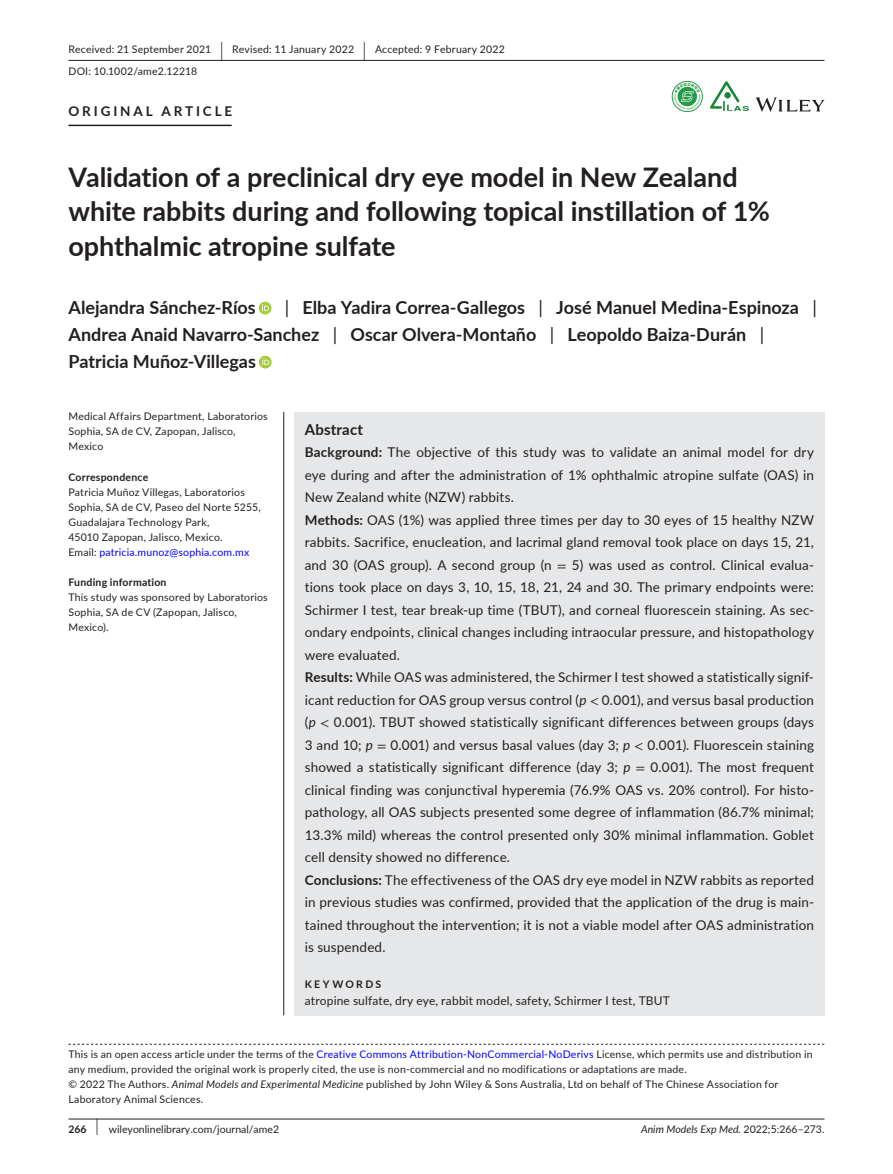
<style>
.page{position:relative;width:893px;height:1174px;background:#fff}
.page>*{position:absolute;margin:0;border:0;box-sizing:border-box;transform-origin:0 0}
.t1{font:700 27px/34.5px "Lato";letter-spacing:-.005em;color:#231f20}
.t2{font:700 18px/27px "Lato";color:#231f20}
.t3{font:700 15px "Lato";letter-spacing:.015em;color:#231f20}
.t4{font:13.5px/22.5px "Lato";letter-spacing:.01em;color:#231f20}
.t5{font:700 13.5px "Lato";letter-spacing:.215em;color:#231f20}
.t6{font:12px "Lato";letter-spacing:.015em;color:#231f20}
.t7{font:10.5px/15px "Lato";letter-spacing:.02em;color:#231f20}
.t8{font:10.5px "Lato";color:#231f20}
.t9{font:italic 10.5px "Lato";color:#231f20}
.t10{font:700 10.5px "Lato";letter-spacing:.02em;color:#231f20}
.t11{font:700 10.5px "Lato";letter-spacing:.22em;color:#231f20}
.s1{font-size:19.65px}
.s2{font-weight:400}
.s3{color:#00f}
.s4{font-weight:700}
.s5{font-family:"STIX"}
.s6{font-style:italic}
.s7{font-size:17.4px}
.s8{font-style:normal}
</style>
<div class="page">
<hr style="left:68px;top:1118px;width:756px;height:1px;background:#231f20">
<svg style="left:756px;top:97px;width:68px;height:15px"></svg>
<div style="left:672px;top:81px;width:31px;height:31px;border:1px solid #239b49;border-radius:50%"></div>
<svg style="left:674px;top:83px;width:26px;height:27px"></svg>
<img style="left:710px;top:81px;width:38px;height:30px">
<hr style="left:68px;top:60px;width:756px;height:1px;background:#231f20">
<hr style="left:68px;top:125px;width:164px;height:1px;background:#231f20">
<div style="left:259px;top:302px;width:12px;height:12px;background:#a5cd39;border-radius:50%"></div>
<svg style="left:262px;top:304px;width:7px;height:7px"></svg>
<div style="left:259px;top:356px;width:13px;height:12px;background:#a5cd39;border-radius:50%"></div>
<svg style="left:262px;top:358px;width:7px;height:7px"></svg>
<svg style="left:68px;top:1043px;width:756px;height:1px"></svg>
<div style="left:294px;top:412px;width:530px;height:603px;background:#e6e7e9"></div>
<hr style="left:283px;top:412px;width:1px;height:603px;background:#231f20">
<p class="t7" style="left:68px;top:38px;width:438px;line-height:21.8px">Received: 21 September 2021 <span class="s1">|</span> Revised: 11 January 2022 <span class="s1">|</span> Accepted: 9 February 2022<br>DOI: 10.1002/ame2.12218</p>
<p class="t5" style="left:68px;top:101px;width:165px">ORIGINAL ARTICLE</p>
<h1 class="t1" style="left:68px;top:159px;width:703px">Validation of a preclinical dry eye model in New Zealand white rabbits during and following topical instillation of 1% ophthalmic atropine sulfate</h1>
<h2 class="t2" style="left:68px;top:294px;width:750px;text-indent:216px"><span class="s2">|</span> Elba Yadira Correa-Gallegos <span class="s2">|</span> José Manuel Medina-Espinoza <span class="s2">|<br></span>Andrea Anaid Navarro-Sanchez <span class="s2">|</span> Oscar Olvera-Montaño <span class="s2">|</span> Leopoldo Baiza-Durán <span class="s2">|<br></span>Patricia Muñoz-Villegas</h2>
<h2 class="t2" style="left:68px;top:294px;width:189px">Alejandra Sánchez-Ríos</h2>
<p class="t7" style="left:68px;top:409px;width:201px">Medical Affairs Department, Laboratorios<br>Sophia, SA de CV, Zapopan, Jalisco,<br>Mexico</p>
<p class="t10" style="left:68px;top:469px;width:81px">Correspondence</p>
<p class="t7" style="left:68px;top:484px;width:194px">Patricia Muñoz Villegas, Laboratorios Sophia, SA de CV, Paseo del Norte 5255, Guadalajara Technology Park,<br>45010 Zapopan, Jalisco, Mexico.<br>Email: <span class="s3">patricia.munoz@sophia.com.mx</span></p>
<p class="t10" style="left:68px;top:574px;width:100px">Funding information</p>
<p class="t7" style="left:68px;top:589px;width:201px">This study was sponsored by Laboratorios<br>Sophia, SA de CV (Zapopan, Jalisco,<br>Mexico).</p>
<p class="t3" style="left:305px;top:418px;width:60px">Abstract</p>
<p class="t4" style="left:305px;top:440px;width:511px"><span class="s4">Background:</span> The objective of this study was to validate an animal model for dry eye during and after the administration of 1% ophthalmic atropine sulfate (OAS) in New Zealand white (NZW) rabbits.<br><span class="s4">Methods:</span> OAS (1%) was applied three times per day to 30 eyes of 15 healthy NZW rabbits. Sacrifice, enucleation, and lacrimal gland removal took place on days 15, 21, and 30 (OAS group). A second group (n <span class="s5">=</span> 5) was used as control. Clinical evalua&shy;tions took place on days 3, 10, 15, 18, 21, 24 and 30. The primary endpoints were:<br>Schirmer I test, tear break-up time (TBUT), and corneal fluorescein staining. As sec&shy;ondary endpoints, clinical changes including intraocular pressure, and histopathology were evaluated.<br><span class="s4">Results:</span> While OAS was administered, the Schirmer I test showed a statistically signif&shy;icant reduction for OAS group versus control (<span class="s6">p</span> <span class="s5">&lt;</span> 0.001), and versus basal production (<span class="s6">p</span> <span class="s5">&lt;</span> 0.001). TBUT showed statistically significant differences between groups (days 3 and 10; <span class="s6">p</span> <span class="s5">=</span> 0.001) and versus basal values (day 3; <span class="s6">p</span> <span class="s5">&lt;</span> 0.001). Fluorescein staining showed a statistically significant difference (day 3; <span class="s6">p</span> <span class="s5">=</span> 0.001). The most frequent clinical finding was conjunctival hyperemia (76.9% OAS vs. 20% control). For histo&shy;pathology, all OAS subjects presented some degree of inflammation (86.7% minimal; 13.3% mild) whereas the control presented only 30% minimal inflammation. Goblet cell density showed no difference.<br><span class="s4">Conclusions:</span> The effectiveness of the OAS dry eye model in NZW rabbits as reported in previous studies was confirmed, provided that the application of the drug is main&shy;tained throughout the intervention; it is not a viable model after OAS administration is suspended.</p>
<p class="t11" style="left:305px;top:976px;width:78px">KEYWORDS</p>
<p class="t6" style="left:305px;top:991px;width:367px">atropine sulfate, dry eye, rabbit model, safety, Schirmer I test, TBUT</p>
<p class="t7" style="left:68px;top:1046px;width:746px">This is an open access article under the terms of the <span class="s3">Creative Commons Attribution-NonCommercial-NoDerivs</span> License, which permits use and distribution in any medium, provided the original work is properly cited, the use is non-commercial and no modifications or adaptations are made.<br>© 2022 The Authors. <span class="s6">Animal Models and Experimental Medicine</span> published by John Wiley &amp; Sons Australia, Ltd on behalf of The Chinese Association for Laboratory Animal Sciences.</p>
<p class="t8" style="left:68px;top:1121px;width:212px"><span class="s4">266</span> <span class="s7">|</span> wileyonlinelibrary.com/journal/ame2</p>
<p class="t9" style="left:641px;top:1121px;width:185px">Anim Models Exp Med. <span class="s8">2022;5:266–273.</span></p>
</div>
